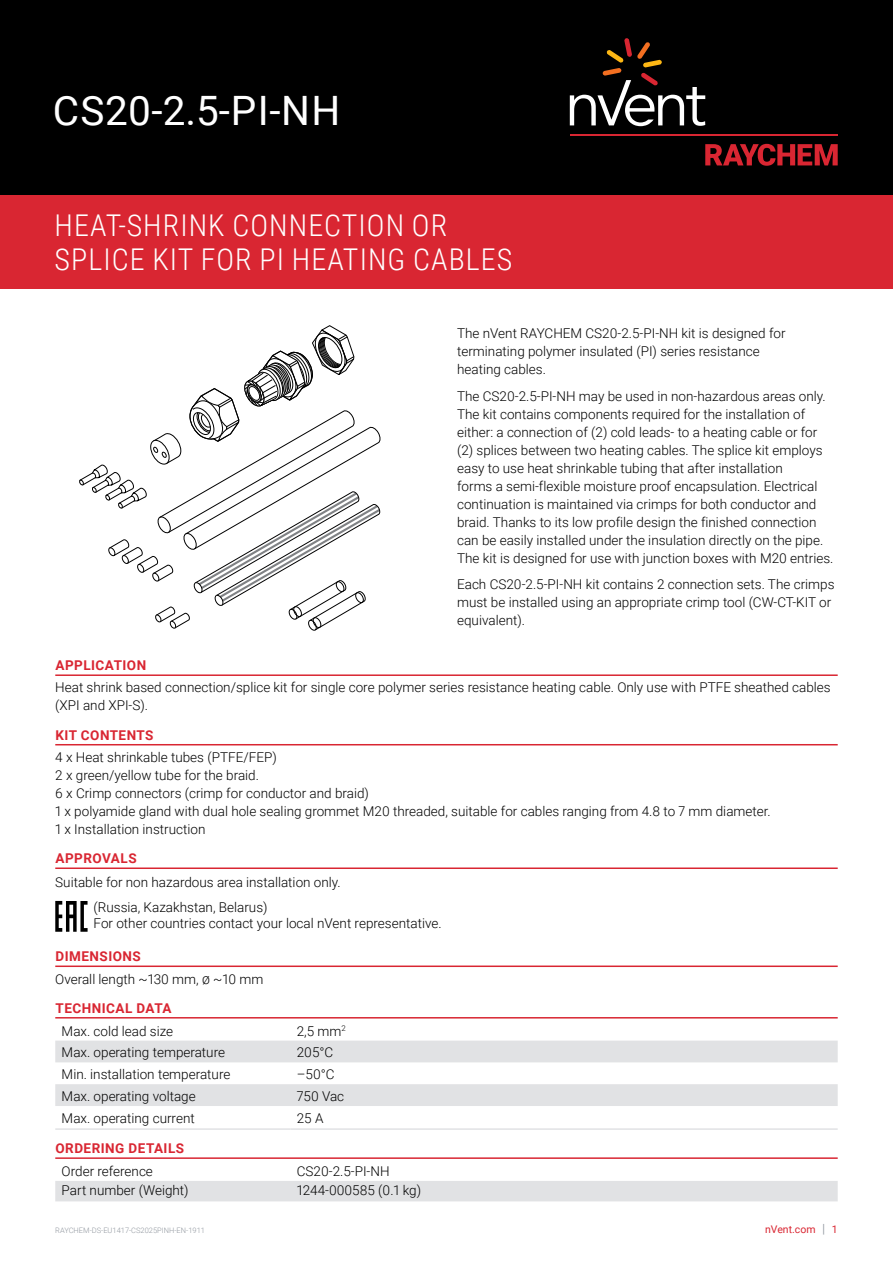
<style>
.page{position:relative;width:893px;height:1263px;background:#fff}
.page>*{position:absolute;margin:0;border:0;box-sizing:border-box;transform-origin:0 0}
.t1{font:40.5px "Roboto";letter-spacing:.035em;color:#fff}
.t2{font:300 30px/33.8px "Roboto Condensed";letter-spacing:.035em;color:#fff}
.t3{font:300 13.5px/18px "Roboto";color:#000}
.t4{font:700 13.5px "Roboto";letter-spacing:.035em;color:#d92632}
.t5{font:10.5px "Roboto";color:#d92632}
.t6{font:300 7.5px "Roboto";color:#90969e}
.s1{font-size:12.6px;color:#90969e}
</style>
<div class="page">
<div style="left:0;top:0;width:893px;height:196px;background:#000"></div>
<svg style="left:705px;top:144px;width:133px;height:22px"></svg>
<hr style="left:570px;top:134px;width:268px;height:2px;background:#d92632">
<svg style="left:570px;top:38px;width:135px;height:88px"></svg>
<div style="left:0;top:196px;width:893px;height:93px;background:#d92632"></div>
<svg style="left:79px;top:325px;width:302px;height:306px"></svg>
<hr style="left:55px;top:674px;width:783px;height:2px;background:#d92632">
<hr style="left:55px;top:744px;width:783px;height:1px;background:#d92632">
<hr style="left:55px;top:867px;width:783px;height:2px;background:#d92632">
<svg style="left:55px;top:901px;width:33px;height:31px"></svg>
<hr style="left:55px;top:965px;width:783px;height:2px;background:#d92632">
<hr style="left:55px;top:1017px;width:783px;height:1px;background:#d92632">
<svg style="left:55px;top:1040px;width:783px;height:66px;fill:#e1e2e4"></svg>
<hr style="left:55px;top:1128px;width:235px;height:2px;background:#e1e2e4">
<hr style="left:290px;top:1128px;width:548px;height:2px;background:#e1e2e4">
<hr style="left:55px;top:1157px;width:783px;height:2px;background:#d92632">
<div style="left:55px;top:1181px;width:783px;height:20px;background:#e1e2e4"></div>
<h1 class="t1" style="left:53px;top:82px;width:289px">CS20-2.5-PI-NH</h1>
<h2 class="t2" style="left:55px;top:208px;width:459px">HEAT-SHRINK CONNECTION OR<br>SPLICE KIT FOR PI HEATING CABLES</h2>
<p class="t3" style="left:457px;top:324px;width:330px">The nVent RAYCHEM CS20-2.5-PI-NH kit is designed for terminating polymer insulated (PI) series resistance heating cables.</p>
<p class="t3" style="left:457px;top:386px;width:378px">The CS20-2.5-PI-NH may be used in non-hazardous areas only.<br>The kit contains components required for the installation of either: a connection of (2) cold leads- to a heating cable or for (2) splices between two heating cables. The splice kit employs easy to use heat shrinkable tubing that after installation<br>forms a semi-flexible moisture proof encapsulation. Electrical continuation is maintained via crimps for both conductor and braid. Thanks to its low profile design the finished connection can be easily installed under the insulation directly on the pipe.<br>The kit is designed for use with junction boxes with M20 entries.</p>
<p class="t3" style="left:457px;top:575px;width:379px">Each CS20-2.5-PI-NH kit contains 2 connection sets. The crimps must be installed using an appropriate crimp tool (CW-CT-KIT or equivalent).</p>
<p class="t4" style="left:56px;top:656px;width:92px">APPLICATION</p>
<p class="t3" style="left:55px;top:678px;width:777px">Heat shrink based connection/splice kit for single core polymer series resistance heating cable. Only use with PTFE sheathed cables (XPI and XPI-S).</p>
<p class="t4" style="left:56px;top:725px;width:100px">KIT CONTENTS</p>
<p class="t3" style="left:55px;top:748px;width:717px">4 x Heat shrinkable tubes (PTFE/FEP)<br>2 x green/yellow tube for the braid.<br>6 x Crimp connectors (crimp for conductor and braid)<br>1 x polyamide gland with dual hole sealing grommet M20 threaded, suitable for cables ranging from 4.8 to 7 mm diameter.<br>1 x Installation instruction</p>
<p class="t4" style="left:56px;top:849px;width:83px">APPROVALS</p>
<p class="t3" style="left:94px;top:869px;width:249px;line-height:25.5px;text-indent:-38px">Suitable for non hazardous area installation only. (Russia, Kazakhstan, Belarus)</p>
<p class="t3" style="left:94px;top:914px;width:350px">For other countries contact your local nVent representative.</p>
<p class="t4" style="left:56px;top:947px;width:87px">DIMENSIONS</p>
<p class="t3" style="left:55px;top:969px;width:210px">Overall length ~130 mm, Ø ~10 mm</p>
<p class="t4" style="left:56px;top:998px;width:117px">TECHNICAL DATA</p>
<p class="t3" style="left:62px;top:1021px;width:113px">Max. cold lead size</p>
<p class="t3" style="left:297px;top:1021px;width:51px">2,5 mm<sup>2</sup></p>
<p class="t3" style="left:62px;top:1043px;width:165px">Max. operating temperature</p>
<p class="t3" style="left:297px;top:1043px;width:38px">205°C</p>
<p class="t3" style="left:62px;top:1065px;width:170px">Min. installation temperature</p>
<p class="t3" style="left:297px;top:1065px;width:39px">–50°C</p>
<p class="t3" style="left:62px;top:1086px;width:136px">Max. operating voltage</p>
<p class="t3" style="left:297px;top:1086px;width:49px">750 Vac</p>
<p class="t3" style="left:62px;top:1108px;width:135px">Max. operating current</p>
<p class="t3" style="left:297px;top:1108px;width:28px">25 A</p>
<p class="t4" style="left:56px;top:1139px;width:130px">ORDERING DETAILS</p>
<p class="t3" style="left:62px;top:1161px;width:93px">Order reference</p>
<p class="t3" style="left:297px;top:1161px;width:94px">CS20-2.5-PI-NH</p>
<p class="t3" style="left:62px;top:1181px;width:129px">Part number (Weight)</p>
<p class="t3" style="left:297px;top:1181px;width:126px">1244-000585 (0.1 kg)</p>
<p class="t6" style="left:55px;top:1225px;width:151px">RAYCHEM-DS-EU1417-CS2025PINH-EN-1911</p>
<p class="t5" style="left:765px;top:1222px;width:74px">nVent.com <span class="s1">|</span> 1</p>
</div>
